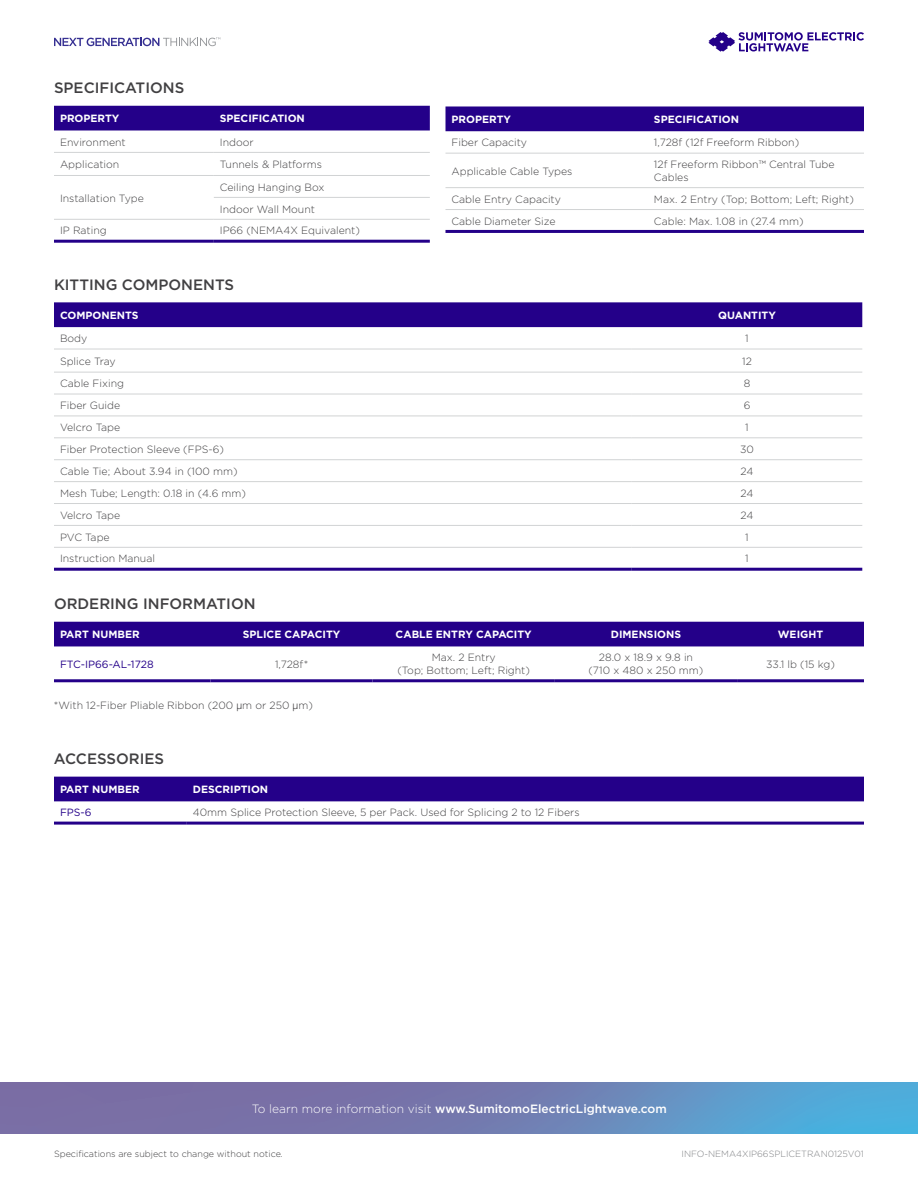
<style>
.page{position:relative;width:918px;height:1188px;background:#fff}
.page>*{position:absolute;margin:0;border:0;box-sizing:border-box;transform-origin:0 0}
.t1{font:500 15px "Gotham";color:#414042}
.t2{font:500 12px "Gotham";color:#fff}
.t3{font:300 10.5px/12.6px "Gotham";color:#414042;text-align:center}
.t4{font:700 10.5px "Gotham";color:#fff}
.t5{font:10.5px "Gotham";color:#240089}
.t6{font:300 9px "Gotham";color:#414042}
.t7{font:300 9px "Gotham";color:#808285}
.s1{font-family:"Helvetica LT Std"}
.s2{font-weight:300}
</style>
<div class="page">
<div style="left:54px;top:302px;width:808px;height:25px;background:#240089"></div>
<hr style="left:54px;top:568px;width:578px;height:3px;background:#240089">
<hr style="left:632px;top:568px;width:230px;height:3px;background:#240089">
<hr style="left:54px;top:349px;width:578px;height:1px;background:#d1d3d4">
<hr style="left:632px;top:349px;width:230px;height:1px;background:#d1d3d4">
<hr style="left:54px;top:372px;width:578px;height:1px;background:#d1d3d4">
<hr style="left:632px;top:372px;width:230px;height:1px;background:#d1d3d4">
<hr style="left:54px;top:394px;width:578px;height:1px;background:#d1d3d4">
<hr style="left:632px;top:394px;width:230px;height:1px;background:#d1d3d4">
<hr style="left:54px;top:416px;width:578px;height:1px;background:#d1d3d4">
<hr style="left:632px;top:416px;width:230px;height:1px;background:#d1d3d4">
<hr style="left:54px;top:438px;width:578px;height:1px;background:#d1d3d4">
<hr style="left:632px;top:438px;width:230px;height:1px;background:#d1d3d4">
<hr style="left:54px;top:459px;width:578px;height:1px;background:#d1d3d4">
<hr style="left:632px;top:459px;width:230px;height:1px;background:#d1d3d4">
<hr style="left:54px;top:481px;width:578px;height:1px;background:#d1d3d4">
<hr style="left:632px;top:481px;width:230px;height:1px;background:#d1d3d4">
<hr style="left:54px;top:503px;width:578px;height:1px;background:#d1d3d4">
<hr style="left:632px;top:503px;width:230px;height:1px;background:#d1d3d4">
<hr style="left:54px;top:525px;width:578px;height:1px;background:#d1d3d4">
<hr style="left:632px;top:525px;width:230px;height:1px;background:#d1d3d4">
<hr style="left:54px;top:547px;width:578px;height:1px;background:#d1d3d4">
<hr style="left:632px;top:547px;width:230px;height:1px;background:#d1d3d4">
<div style="left:54px;top:622px;width:810px;height:24px;background:#240089"></div>
<hr style="left:54px;top:679px;width:157px;height:3px;background:#240089">
<hr style="left:211px;top:679px;width:162px;height:3px;background:#240089">
<hr style="left:373px;top:679px;width:182px;height:3px;background:#240089">
<hr style="left:555px;top:679px;width:182px;height:3px;background:#240089">
<hr style="left:737px;top:679px;width:127px;height:3px;background:#240089">
<div style="left:54px;top:777px;width:810px;height:24px;background:#240089"></div>
<hr style="left:54px;top:822px;width:133px;height:3px;background:#240089">
<hr style="left:187px;top:822px;width:677px;height:3px;background:#240089">
<div style="left:54px;top:106px;width:376px;height:24px;background:#240089"></div>
<hr style="left:54px;top:240px;width:160px;height:3px;background:#240089">
<hr style="left:214px;top:240px;width:216px;height:3px;background:#240089">
<hr style="left:54px;top:152px;width:160px;height:1px;background:#d1d3d4">
<hr style="left:214px;top:152px;width:216px;height:1px;background:#d1d3d4">
<hr style="left:54px;top:175px;width:160px;height:1px;background:#d1d3d4">
<hr style="left:214px;top:175px;width:216px;height:1px;background:#d1d3d4">
<hr style="left:214px;top:197px;width:216px;height:1px;background:#d1d3d4">
<hr style="left:54px;top:219px;width:160px;height:1px;background:#d1d3d4">
<hr style="left:214px;top:219px;width:216px;height:1px;background:#d1d3d4">
<div style="left:446px;top:106px;width:418px;height:25px;background:#240089"></div>
<hr style="left:446px;top:230px;width:202px;height:3px;background:#240089">
<hr style="left:648px;top:230px;width:216px;height:3px;background:#240089">
<hr style="left:446px;top:153px;width:202px;height:1px;background:#d1d3d4">
<hr style="left:648px;top:153px;width:216px;height:1px;background:#d1d3d4">
<hr style="left:446px;top:187px;width:202px;height:1px;background:#d1d3d4">
<hr style="left:648px;top:187px;width:216px;height:1px;background:#d1d3d4">
<hr style="left:446px;top:209px;width:202px;height:1px;background:#d1d3d4">
<hr style="left:648px;top:209px;width:216px;height:1px;background:#d1d3d4">
<svg style="left:0;top:1082px;width:918px;height:52px;background:#6c83b6"></svg>
<svg style="left:708px;top:32px;width:156px;height:20px"></svg>
<svg style="left:54px;top:37px;width:166px;height:9px"></svg>
<h1 class="t1" style="left:54px;top:78px;width:132px">SPECIFICATIONS</h1>
<p class="t4" style="left:60px;top:112px;width:61px">PROPERTY</p>
<p class="t4" style="left:220px;top:112px;width:87px">SPECIFICATION</p>
<p class="t3" style="left:60px;top:135px;width:67px">Environment</p>
<p class="t3" style="left:220px;top:135px;width:35px">Indoor</p>
<p class="t3" style="left:60px;top:158px;width:61px">Application</p>
<p class="t3" style="left:220px;top:158px;width:104px">Tunnels &amp; Platforms</p>
<p class="t3" style="left:60px;top:191px;width:85px">Installation Type</p>
<p class="t3" style="left:220px;top:176px;width:106px;line-height:21.9px;text-align:left">Ceiling Hanging Box<br>Indoor Wall Mount</p>
<p class="t3" style="left:60px;top:224px;width:48px">IP Rating</p>
<p class="t3" style="left:220px;top:224px;width:142px">IP66 (NEMA4X Equivalent)</p>
<p class="t4" style="left:452px;top:112px;width:61px">PROPERTY</p>
<p class="t4" style="left:654px;top:112px;width:87px">SPECIFICATION</p>
<p class="t3" style="left:452px;top:136px;width:77px">Fiber Capacity</p>
<p class="t3" style="left:654px;top:136px;width:147px">1,728f (12f Freeform Ribbon)</p>
<p class="t3" style="left:452px;top:164px;width:123px">Applicable Cable Types</p>
<p class="t3" style="left:654px;top:158px;width:182px;text-align:left">12f Freeform Ribbon™ Central Tube<br>Cables</p>
<p class="t3" style="left:452px;top:192px;width:111px">Cable Entry Capacity</p>
<p class="t3" style="left:654px;top:192px;width:201px">Max. 2 Entry (Top; Bottom; Left; Right)</p>
<p class="t3" style="left:452px;top:214px;width:106px">Cable Diameter Size</p>
<p class="t3" style="left:654px;top:214px;width:151px">Cable: Max. 1.08 in (27.4 mm)</p>
<h1 class="t1" style="left:54px;top:274px;width:182px">KITTING COMPONENTS</h1>
<p class="t4" style="left:60px;top:308px;width:80px">COMPONENTS</p>
<p class="t4" style="left:718px;top:308px;width:59px">QUANTITY</p>
<p class="t3" style="left:60px;top:332px;width:29px">Body</p>
<p class="t3" style="left:745px;top:332px;width:5px">1</p>
<p class="t3" style="left:60px;top:354px;width:57px">Splice Tray</p>
<p class="t3" style="left:742px;top:354px;width:11px">12</p>
<p class="t3" style="left:60px;top:377px;width:66px">Cable Fixing</p>
<p class="t3" style="left:744px;top:377px;width:8px">8</p>
<p class="t3" style="left:60px;top:399px;width:62px">Fiber Guide</p>
<p class="t3" style="left:744px;top:399px;width:8px">6</p>
<p class="t3" style="left:60px;top:421px;width:62px">Velcro Tape</p>
<p class="t3" style="left:745px;top:421px;width:5px">1</p>
<p class="t3" style="left:60px;top:443px;width:165px">Fiber Protection Sleeve (FPS-6)</p>
<p class="t3" style="left:740px;top:443px;width:15px">30</p>
<p class="t3" style="left:60px;top:465px;width:179px">Cable Tie; About 3.94 in (100 mm)</p>
<p class="t3" style="left:741px;top:465px;width:14px">24</p>
<p class="t3" style="left:60px;top:486px;width:188px">Mesh Tube; Length: 0.18 in (4.6 mm)</p>
<p class="t3" style="left:741px;top:486px;width:14px">24</p>
<p class="t3" style="left:60px;top:508px;width:62px">Velcro Tape</p>
<p class="t3" style="left:741px;top:508px;width:14px">24</p>
<p class="t3" style="left:60px;top:530px;width:51px">PVC Tape</p>
<p class="t3" style="left:745px;top:530px;width:5px">1</p>
<p class="t3" style="left:60px;top:552px;width:97px">Instruction Manual</p>
<p class="t3" style="left:745px;top:552px;width:5px">1</p>
<h1 class="t1" style="left:54px;top:594px;width:203px">ORDERING INFORMATION</h1>
<p class="t4" style="left:60px;top:628px;width:81px">PART NUMBER</p>
<p class="t4" style="left:243px;top:628px;width:99px">SPLICE CAPACITY</p>
<p class="t4" style="left:396px;top:628px;width:138px">CABLE ENTRY CAPACITY</p>
<p class="t4" style="left:611px;top:628px;width:72px">DIMENSIONS</p>
<p class="t4" style="left:778px;top:628px;width:47px">WEIGHT</p>
<p class="t5" style="left:60px;top:657px;width:95px">FTC-IP66-AL-1728</p>
<p class="t3" style="left:275px;top:657px;width:35px">1,728f*</p>
<p class="t3" style="left:397px;top:651px;width:134px">Max. 2 Entry<br>(Top; Bottom; Left; Right)</p>
<p class="t3" style="left:588px;top:651px;width:117px">28.0 x 18.9 x 9.8 in (710 x 480 x 250 mm)</p>
<p class="t3" style="left:766px;top:657px;width:70px">33.1 lb (15 kg)</p>
<p class="t3" style="left:54px;top:699px;width:261px">*With 12-Fiber Pliable Ribbon (200 <span class="s1">μ</span>m or 250 <span class="s1">μ</span>m)</p>
<h1 class="t1" style="left:54px;top:749px;width:112px">ACCESSORIES</h1>
<p class="t4" style="left:60px;top:783px;width:81px">PART NUMBER</p>
<p class="t4" style="left:193px;top:783px;width:77px">DESCRIPTION</p>
<p class="t5" style="left:60px;top:806px;width:33px">FPS-6</p>
<p class="t3" style="left:193px;top:806px;width:388px">40mm Splice Protection Sleeve, 5 per Pack. Used for Splicing 2 to 12 Fibers</p>
<p class="t2" style="left:252px;top:1101px;width:417px"><span class="s2">To learn more information visit</span> www.SumitomoElectricLightwave.com</p>
<p class="t6" style="left:54px;top:1148px;width:230px">Specifications are subject to change without notice.</p>
<p class="t7" style="left:682px;top:1148px;width:184px">INFO-NEMA4XIP66SPLICETRAN0125V01</p>
</div>
